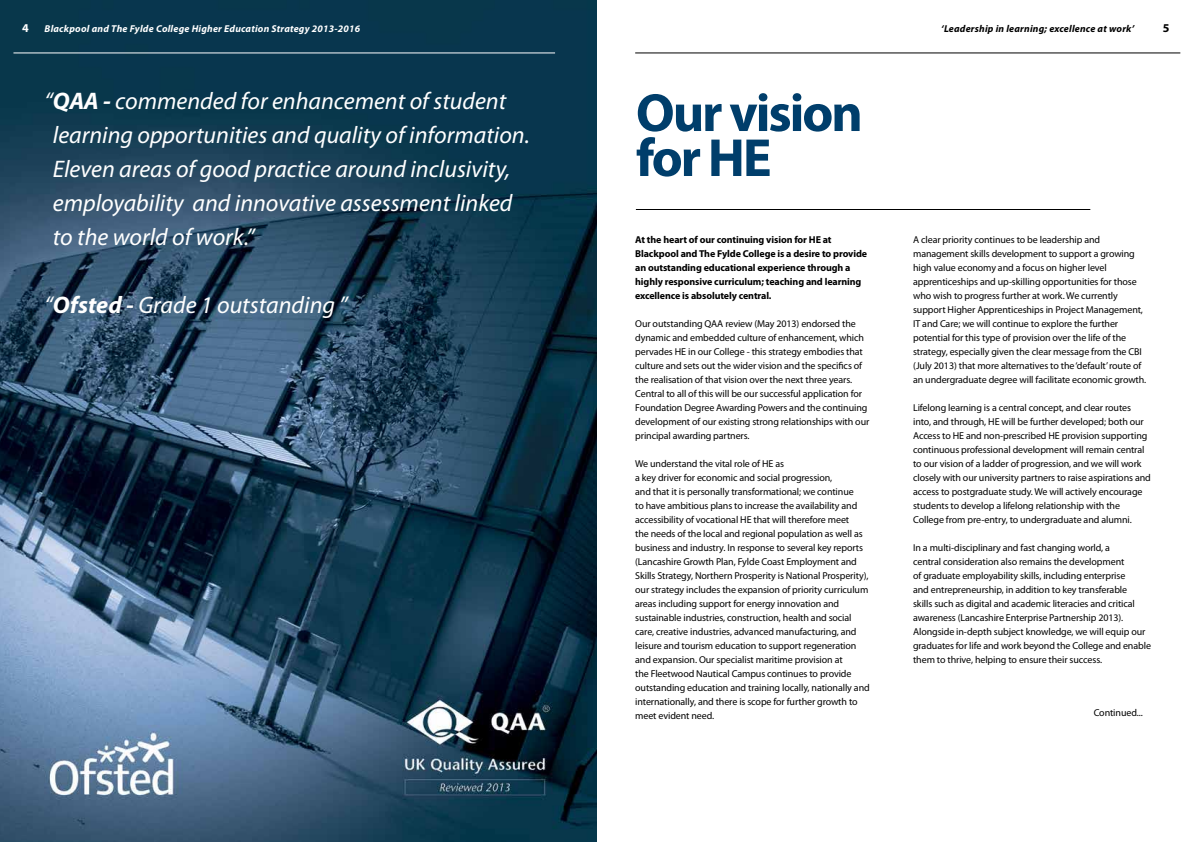
<style>
.page{position:relative;width:1191px;height:842px;background:#fff}
.page>*{position:absolute;margin:0;border:0;box-sizing:border-box;transform-origin:0 0}
.t1{font:700 54px/45px "Myriad Pro";letter-spacing:-.04em;color:#003e6b}
.t2{font:italic 24px/34px "Myriad Pro";color:#fff}
.t3{font:700 12px "Myriad Pro";color:#fff}
.t4{font:700 12px "Myriad Pro";color:#000}
.t5{font:10px/14px "Myriad Pro";letter-spacing:-.01em;color:#000}
.t6{font:700 10px/14px "Myriad Pro";letter-spacing:-.01em;color:#000}
.t7{font:italic 700 10px "Myriad Pro";letter-spacing:.02em;color:#fff}
.t8{font:italic 700 10px "Myriad Pro";letter-spacing:.02em;color:#000}
.s1{font-weight:700}
</style>
<div class="page">
<img style="left:0;top:0;width:596px;height:842px">
<hr style="left:13px;top:52px;width:542px;height:1px;background:#fff">
<hr style="left:635px;top:52px;width:545px;height:1px;background:#000">
<hr style="left:636px;top:209px;width:454px;height:1px;background:#000">
<p class="t3" style="left:22px;top:21px;width:8px">4</p>
<p class="t7" style="left:45px;top:22px;width:317px">Blackpool and The Fylde College Higher Education Strategy 2013-2016</p>
<p class="t8" style="left:941px;top:22px;width:194px">‘Leadership in learning; excellence at work’</p>
<p class="t4" style="left:1162px;top:21px;width:8px">5</p>
<h2 class="t2" style="left:53px;top:83px;width:478px;text-indent:-8px">“<span class="s1">QAA -</span> commended for enhancement of student learning opportunities and quality of information.<br>Eleven areas of good practice around inclusivity, employability and innovative assessment linked to the world of work.”</h2>
<h2 class="t2" style="left:45px;top:287px;width:304px">“<span class="s1">Ofsted -</span> Grade 1 outstanding ”</h2>
<h1 class="t1" style="left:636px;top:89px;width:228px">Our vision for HE</h1>
<p class="t6" style="left:635px;top:232px;width:233px">At the heart of our continuing vision for HE at Blackpool and The Fylde College is a desire to provide an outstanding educational experience through a highly responsive curriculum; teaching and learning excellence is absolutely central.</p>
<p class="t5" style="left:635px;top:316px;width:236px">Our outstanding QAA review (May 2013) endorsed the dynamic and embedded culture of enhancement, which pervades HE in our College - this strategy embodies that culture and sets out the wider vision and the specifics of the realisation of that vision over the next three years.<br>Central to all of this will be our successful application for Foundation Degree Awarding Powers and the continuing development of our existing strong relationships with our principal awarding partners.</p>
<p class="t5" style="left:635px;top:456px;width:236px">We understand the vital role of HE as<br>a key driver for economic and social progression,<br>and that it is personally transformational; we continue<br>to have ambitious plans to increase the availability and accessibility of vocational HE that will therefore meet<br>the needs of the local and regional population as well as business and industry. In response to several key reports (Lancashire Growth Plan, Fylde Coast Employment and Skills Strategy, Northern Prosperity is National Prosperity), our strategy includes the expansion of priority curriculum areas including support for energy innovation and sustainable industries, construction, health and social care, creative industries, advanced manufacturing, and leisure and tourism education to support regeneration and expansion. Our specialist maritime provision at<br>the Fleetwood Nautical Campus continues to provide outstanding education and training locally, nationally and internationally, and there is scope for further growth to meet evident need.</p>
<p class="t5" style="left:913px;top:232px;width:235px">A clear priority continues to be leadership and management skills development to support a growing high value economy and a focus on higher level apprenticeships and up-skilling opportunities for those who wish to progress further at work. We currently support Higher Apprenticeships in Project Management, IT and Care; we will continue to explore the further potential for this type of provision over the life of the strategy, especially given the clear message from the CBI (July 2013) that more alternatives to the ‘default’ route of an undergraduate degree will facilitate economic growth.</p>
<p class="t5" style="left:913px;top:400px;width:239px">Lifelong learning is a central concept, and clear routes into, and through, HE will be further developed; both our Access to HE and non-prescribed HE provision supporting continuous professional development will remain central to our vision of a ladder of progression, and we will work closely with our university partners to raise aspirations and access to postgraduate study. We will actively encourage students to develop a lifelong relationship with the College from pre-entry, to undergraduate and alumni.</p>
<p class="t5" style="left:913px;top:540px;width:239px">In a multi-disciplinary and fast changing world, a<br>central consideration also remains the development<br>of graduate employability skills, including enterprise<br>and entrepreneurship, in addition to key transferable<br>skills such as digital and academic literacies and critical awareness (Lancashire Enterprise Partnership 2013).<br>Alongside in-depth subject knowledge, we will equip our graduates for life and work beyond the College and enable them to thrive, helping to ensure their success.</p>
<p class="t5" style="left:1093px;top:706px;width:51px">Continued...</p>
</div>
